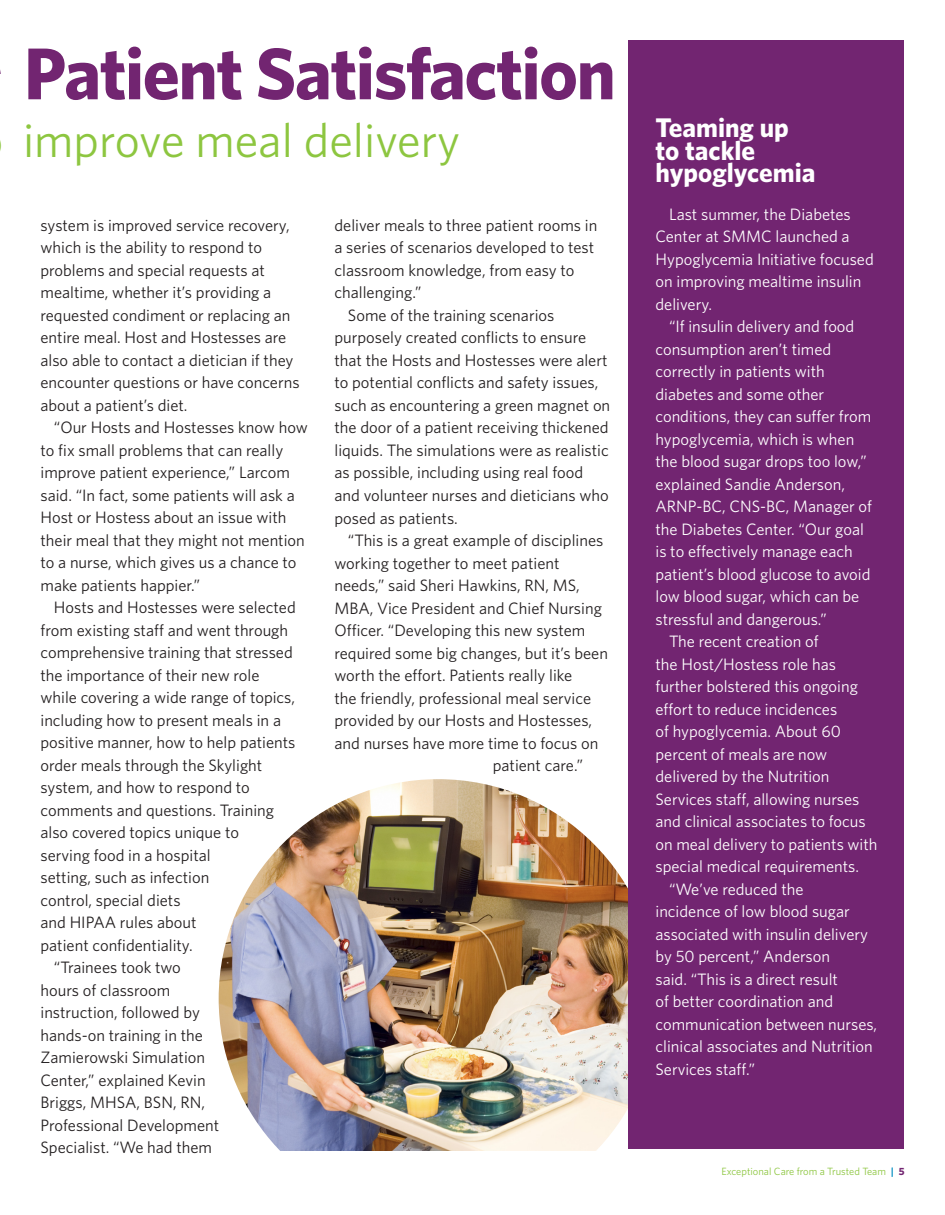
<style>
.page{position:relative;width:945px;height:1215px;background:#fff}
.page>*{position:absolute;margin:0;border:0;box-sizing:border-box;transform-origin:0 0}
.t1{font:700 73.5px "Whitney HTF";letter-spacing:-.02em;color:#722571}
.t2{font:48px "Whitney HTF";color:#8dc640}
.t3{font:700 27px/22.5px "Whitney HTF";color:#fff}
.t4{font:16.5px/22.5px "Whitney HTF";color:#231f20}
.t5{font:16.5px/22.5px "Whitney HTF";color:#fff}
.t6{font:10.5px "Whitney HTF";color:#8dc640}
.s1{font-weight:700;color:#1b99c7}
.s2{font-weight:700;color:#722571}
</style>
<div class="page">
<img style="left:219px;top:779px;width:409px;height:372px">
<div style="left:628px;top:40px;width:276px;height:1109px;background:#722571"></div>
<h1 class="t1" style="left:24px;top:29px;width:594px">Patient Satisfaction</h1>
<h2 class="t2" style="left:23px;top:112px;width:439px">improve meal delivery</h2>
<h3 class="t3" style="left:656px;top:116px;width:162px">Teaming up to tackle hypoglycemia</h3>
<p class="t5" style="left:656px;top:202px;width:220px;text-indent:13px">Last summer, the Diabetes<br>Center at SMMC launched a<br>Hypoglycemia Initiative focused on improving mealtime insulin delivery.</p>
<p class="t5" style="left:669px;top:315px;width:187px">“If insulin delivery and food</p>
<p class="t5" style="left:656px;top:337px;width:177px">consumption aren’t timed</p>
<p class="t5" style="left:656px;top:360px;width:171px">correctly in patients with</p>
<p class="t5" style="left:656px;top:382px;width:170px">diabetes and some other</p>
<p class="t5" style="left:656px;top:405px;width:217px">conditions, they can suffer from</p>
<p class="t5" style="left:656px;top:427px;width:200px">hypoglycemia, which is when</p>
<p class="t5" style="left:656px;top:450px;width:213px">the blood sugar drops too low,”</p>
<p class="t5" style="left:656px;top:472px;width:191px">explained Sandie Anderson,</p>
<p class="t5" style="left:656px;top:495px;width:218px">ARNP-BC, CNS-BC, Manager of</p>
<p class="t5" style="left:656px;top:517px;width:210px">the Diabetes Center. “Our goal</p>
<p class="t5" style="left:656px;top:540px;width:199px">is to effectively manage each</p>
<p class="t5" style="left:656px;top:562px;width:217px">patient’s blood glucose to avoid</p>
<p class="t5" style="left:656px;top:585px;width:205px">low blood sugar, which can be</p>
<p class="t5" style="left:656px;top:607px;width:173px">stressful and dangerous.”</p>
<p class="t5" style="left:669px;top:630px;width:151px">The recent creation of</p>
<p class="t5" style="left:656px;top:652px;width:182px">the Host/Hostess role has</p>
<p class="t5" style="left:656px;top:675px;width:204px">further bolstered this ongoing</p>
<p class="t5" style="left:656px;top:697px;width:183px">effort to reduce incidences</p>
<p class="t5" style="left:656px;top:720px;width:187px">of hypoglycemia. About 60</p>
<p class="t5" style="left:656px;top:742px;width:173px">percent of meals are now</p>
<p class="t5" style="left:656px;top:765px;width:176px">delivered by the Nutrition</p>
<p class="t5" style="left:656px;top:787px;width:205px">Services staff, allowing nurses</p>
<p class="t5" style="left:656px;top:810px;width:212px">and clinical associates to focus</p>
<p class="t5" style="left:656px;top:832px;width:223px">on meal delivery to patients with</p>
<p class="t5" style="left:656px;top:855px;width:205px">special medical requirements.</p>
<p class="t5" style="left:669px;top:877px;width:136px">“We’ve reduced the</p>
<p class="t5" style="left:656px;top:900px;width:196px">incidence of low blood sugar</p>
<p class="t5" style="left:656px;top:922px;width:214px">associated with insulin delivery</p>
<p class="t5" style="left:656px;top:945px;width:176px">by 50 percent,” Anderson</p>
<p class="t5" style="left:656px;top:967px;width:184px">said. “This is a direct result</p>
<p class="t5" style="left:656px;top:990px;width:179px">of better coordination and</p>
<p class="t5" style="left:656px;top:1012px;width:223px">communication between nurses,</p>
<p class="t5" style="left:656px;top:1035px;width:219px">clinical associates and Nutrition</p>
<p class="t5" style="left:656px;top:1057px;width:101px">Services staff.”</p>
<p class="t4" style="left:40px;top:213px;width:261px">system is improved service recovery, which is the ability to respond to problems and special requests at mealtime, whether it’s providing a requested condiment or replacing an entire meal. Host and Hostesses are also able to contact a dietician if they encounter questions or have concerns about a patient’s diet.</p>
<p class="t4" style="left:40px;top:416px;width:269px;text-indent:13px">“Our Hosts and Hostesses know how to fix small problems that can really improve patient experience,” Larcom said. “In fact, some patients will ask a Host or Hostess about an issue with their meal that they might not mention to a nurse, which gives us a chance to make patients happier.”</p>
<p class="t4" style="left:54px;top:596px;width:243px">Hosts and Hostesses were selected</p>
<p class="t4" style="left:40px;top:618px;width:249px">from existing staff and went through</p>
<p class="t4" style="left:40px;top:641px;width:254px">comprehensive training that stressed</p>
<p class="t4" style="left:40px;top:663px;width:221px">the importance of their new role</p>
<p class="t4" style="left:40px;top:686px;width:256px">while covering a wide range of topics,</p>
<p class="t4" style="left:40px;top:708px;width:242px">including how to present meals in a</p>
<p class="t4" style="left:40px;top:731px;width:257px">positive manner, how to help patients</p>
<p class="t4" style="left:40px;top:753px;width:223px">order meals through the Skylight</p>
<p class="t4" style="left:40px;top:776px;width:211px">system, and how to respond to</p>
<p class="t4" style="left:40px;top:799px;width:235px">comments and questions. Training</p>
<p class="t4" style="left:40px;top:821px;width:200px">also covered topics unique to</p>
<p class="t4" style="left:40px;top:844px;width:172px">serving food in a hospital</p>
<p class="t4" style="left:40px;top:866px;width:170px">setting, such as infection</p>
<p class="t4" style="left:40px;top:889px;width:142px">control, special diets</p>
<p class="t4" style="left:40px;top:911px;width:158px">and HIPAA rules about</p>
<p class="t4" style="left:40px;top:934px;width:154px">patient confidentiality.</p>
<p class="t4" style="left:54px;top:956px;width:128px">“Trainees took two</p>
<p class="t4" style="left:40px;top:979px;width:131px">hours of classroom</p>
<p class="t4" style="left:40px;top:1001px;width:161px">instruction, followed by</p>
<p class="t4" style="left:40px;top:1024px;width:164px">hands-on training in the</p>
<p class="t4" style="left:40px;top:1046px;width:166px">Zamierowski Simulation</p>
<p class="t4" style="left:40px;top:1069px;width:167px">Center,” explained Kevin</p>
<p class="t4" style="left:40px;top:1091px;width:166px">Briggs, MHSA, BSN, RN,</p>
<p class="t4" style="left:40px;top:1114px;width:180px">Professional Development</p>
<p class="t4" style="left:40px;top:1136px;width:173px">Specialist. “We had them</p>
<p class="t4" style="left:334px;top:214px;width:264px">deliver meals to three patient rooms in</p>
<p class="t4" style="left:334px;top:236px;width:261px">a series of scenarios developed to test</p>
<p class="t4" style="left:334px;top:259px;width:242px">classroom knowledge, from easy to</p>
<p class="t4" style="left:334px;top:281px;width:89px">challenging.”</p>
<p class="t4" style="left:348px;top:304px;width:208px">Some of the training scenarios</p>
<p class="t4" style="left:334px;top:326px;width:253px">purposely created conflicts to ensure</p>
<p class="t4" style="left:334px;top:349px;width:275px">that the Hosts and Hostesses were alert</p>
<p class="t4" style="left:334px;top:371px;width:265px">to potential conflicts and safety issues,</p>
<p class="t4" style="left:334px;top:394px;width:277px">such as encountering a green magnet on</p>
<p class="t4" style="left:334px;top:416px;width:276px">the door of a patient receiving thickened</p>
<p class="t4" style="left:334px;top:439px;width:276px">liquids. The simulations were as realistic</p>
<p class="t4" style="left:334px;top:461px;width:250px">as possible, including using real food</p>
<p class="t4" style="left:334px;top:484px;width:276px">and volunteer nurses and dieticians who</p>
<p class="t4" style="left:334px;top:506px;width:125px">posed as patients.</p>
<p class="t4" style="left:348px;top:529px;width:257px">“This is a great example of disciplines</p>
<p class="t4" style="left:334px;top:551px;width:227px">working together to meet patient</p>
<p class="t4" style="left:334px;top:574px;width:247px">needs,” said Sheri Hawkins, RN, MS,</p>
<p class="t4" style="left:334px;top:596px;width:269px">MBA, Vice President and Chief Nursing</p>
<p class="t4" style="left:334px;top:619px;width:253px">Officer. “Developing this new system</p>
<p class="t4" style="left:334px;top:641px;width:275px">required some big changes, but it’s been</p>
<p class="t4" style="left:334px;top:664px;width:239px">worth the effort. Patients really like</p>
<p class="t4" style="left:334px;top:686px;width:258px">the friendly, professional meal service</p>
<p class="t4" style="left:334px;top:709px;width:259px">provided by our Hosts and Hostesses,</p>
<p class="t4" style="left:334px;top:731px;width:265px">and nurses have more time to focus on</p>
<p class="t4" style="left:493px;top:754px;width:92px">patient care.”</p>
<p class="t6" style="left:721px;top:1165px;width:185px">Exceptional Care from a Trusted Team <span class="s1">|</span> <span class="s2">5</span></p>
</div>
